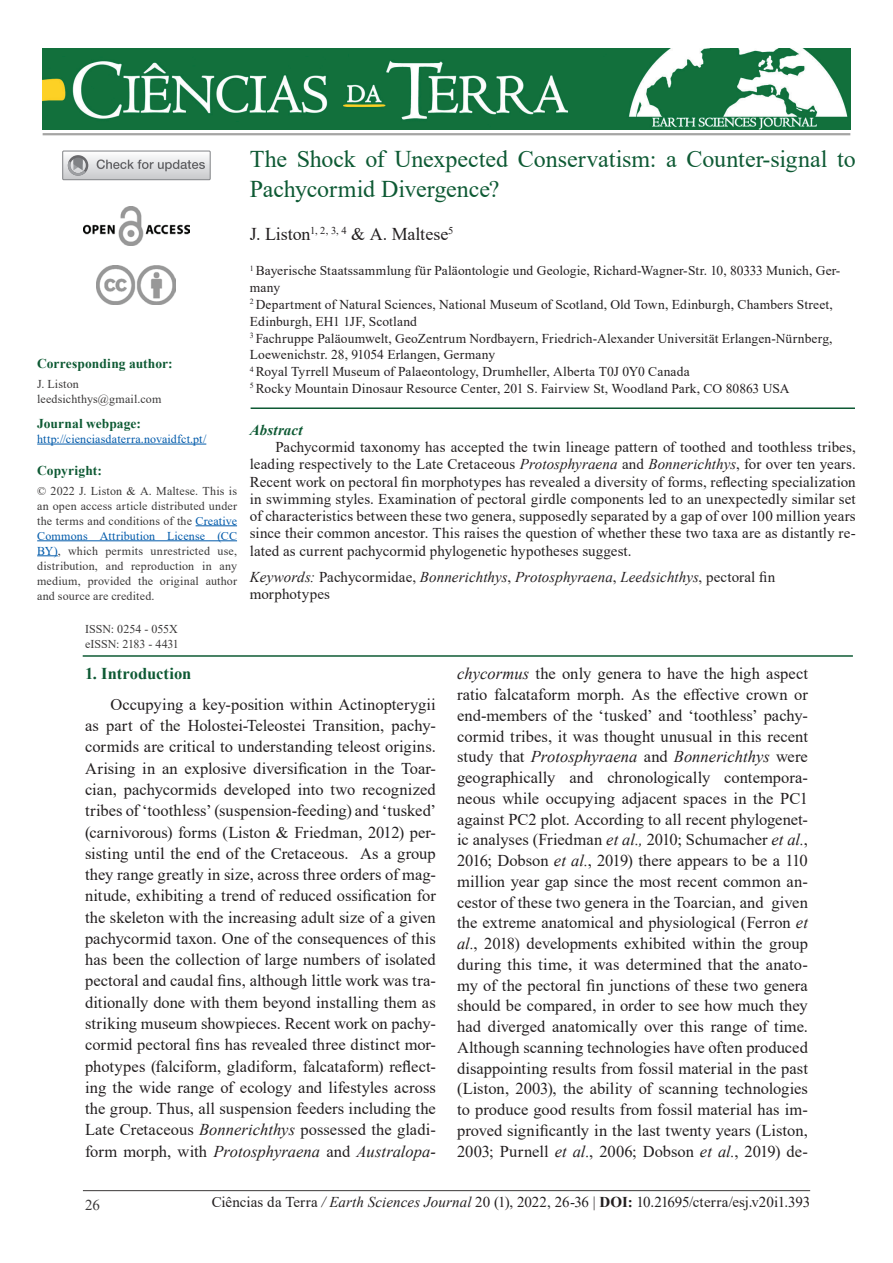
<style>
.page{position:relative;width:893px;height:1263px;background:#fff}
.page>*{position:absolute;margin:0;border:0;box-sizing:border-box;transform-origin:0 0}
.t1{font:24px/30px "Times New Roman";letter-spacing:-.005em;color:#0e5a34}
.t2{font:18px "Times New Roman";letter-spacing:-.005em;color:#231f20}
.t3{font:16.5px/20.7px "Times New Roman";color:#231f20;text-align:justify}
.t4{font:700 16.5px "Times New Roman";color:#0e5a34}
.t5{font:15px/17.2px "Times New Roman";color:#231f20;text-align:justify}
.t6{font:italic 15px/17.2px "Times New Roman";letter-spacing:.005em;color:#231f20}
.t7{font:italic 700 15px "Times New Roman";letter-spacing:.01em;color:#0e5a34}
.t8{font:15px "Times New Roman";color:#3a3838}
.t9{font:13.5px/16.8px "Times New Roman";letter-spacing:.01em;color:#231f20}
.t10{font:700 13.5px "Times New Roman";letter-spacing:.005em;color:#0e5a34}
.t11{font:12px/15px "Times New Roman";letter-spacing:.01em;color:#3a3838}
.t12{font:12px "Times New Roman";letter-spacing:.01em;color:#015aaa}
.s1{color:#015aaa}
.s2{font-style:italic}
.s3{font-style:normal}
.s4{font-weight:700}
</style>
<div class="page">
<hr style="left:37px;top:444px;width:169px;height:1px;background:#015aaa">
<hr style="left:196px;top:525px;width:41px;height:1px;background:#015aaa">
<hr style="left:37px;top:540px;width:200px;height:1px;background:#015aaa">
<svg style="left:37px;top:555px;width:21px;height:1px"></svg>
<hr style="left:251px;top:407px;width:604px;height:2px;background:#0e5a34">
<hr style="left:83px;top:1190px;width:727px;height:1px;background:#3a3838">
<img style="left:43px;top:48px;width:807px;height:81px">
<hr style="left:43px;top:133px;width:807px;height:2px;background:#a5a5a4">
<img style="left:83px;top:207px;width:106px;height:38px">
<img style="left:97px;top:266px;width:78px;height:38px">
<svg style="left:62px;top:150px;width:149px;height:31px"></svg>
<svg style="left:63px;top:151px;width:147px;height:29px"></svg>
<hr style="left:83px;top:655px;width:770px;height:2px;background:#0e5a34">
<p class="t10" style="left:37px;top:354px;width:137px">Corresponding author:</p>
<p class="t11" style="left:37px;top:376px;width:126px">J. Liston leedsichthys@gmail.com</p>
<p class="t10" style="left:37px;top:413px;width:105px">Journal webpage:</p>
<p class="t12" style="left:37px;top:430px;width:171px">http://cienciasdaterra.novaidfct.pt/</p>
<p class="t10" style="left:37px;top:461px;width:66px">Copyright:</p>
<p class="t11" style="left:37px;top:483px;width:201px;text-align:justify">© 2022 J. Liston &amp; A. Maltese. This is an open access article distributed under the terms and conditions of the <span class="s1">Creative Commons Attribution License (CC BY)</span>, which permits unrestricted use, distribution, and reproduction in any medium, provided the original author and source are credited.</p>
<p class="t11" style="left:85px;top:621px;width:95px">ISSN: 0254 - 055X eISSN: 2183 - 4431</p>
<h1 class="t1" style="left:250px;top:143px;width:607px">The Shock of Unexpected Conservatism: a Counter-signal to<br>Pachycormid Divergence?</h1>
<p class="t2" style="left:250px;top:221px;width:205px">J. Liston<sup>1,</sup> <sup>2,</sup> <sup>3,</sup> <sup>4</sup> &amp; A. Maltese<sup>5</sup></p>
<p class="t9" style="left:250px;top:262px;width:592px"><sup>1</sup> Bayerische Staatssammlung für Paläontologie und Geologie, Richard-Wagner-Str. 10, 80333 Munich, Ger&shy;many<br><sup>2</sup> Department of Natural Sciences, National Museum of Scotland, Old Town, Edinburgh, Chambers Street, Edinburgh, EH1 1JF, Scotland<br><sup>3</sup> Fachruppe Paläoumwelt, GeoZentrum Nordbayern, Friedrich-Alexander Universität Erlangen-Nürnberg, Loewenichstr. 28, 91054 Erlangen, Germany<br><sup>4</sup> Royal Tyrrell Museum of Palaeontology, Drumheller, Alberta T0J 0Y0 Canada<br><sup>5</sup> Rocky Mountain Dinosaur Resource Center, 201 S. Fairview St, Woodland Park, CO 80863 USA</p>
<p class="t7" style="left:250px;top:419px;width:54px">Abstract</p>
<p class="t5" style="left:250px;top:438px;width:607px;text-indent:26px">Pachycormid taxonomy has accepted the twin lineage pattern of toothed and toothless tribes, leading respectively to the Late Cretaceous <span class="s2">Protosphyraena</span> and <span class="s2">Bonnerichthys</span>, for over ten years.<br>Recent work on pectoral fin morphotypes has revealed a diversity of forms, reflecting specialization in swimming styles. Examination of pectoral girdle components led to an unexpectedly similar set of characteristics between these two genera, supposedly separated by a gap of over 100 million years since their common ancestor. This raises the question of whether these two taxa are as distantly re&shy;lated as current pachycormid phylogenetic hypotheses suggest.</p>
<p class="t6" style="left:250px;top:568px;width:527px">Keywords: <span class="s3">Pachycormidae,</span> Bonnerichthys<span class="s3">,</span> Protosphyraena<span class="s3">,</span> Leedsichthys<span class="s3">, pectoral fin morphotypes</span></p>
<p class="t4" style="left:85px;top:662px;width:108px">1. Introduction</p>
<p class="t3" style="left:85px;top:693px;width:352px;line-height:21.3px;text-indent:26px">Occupying a key-position within Actinopterygii as part of the Holostei-Teleostei Transition, pachy&shy;cormids are critical to understanding teleost origins.<br>Arising in an explosive diversification in the Toar&shy;cian, pachycormids developed into two recognized tribes of ‘toothless’ (suspension-feeding) and ‘tusked’ (carnivorous) forms (Liston &amp; Friedman, 2012) per&shy;sisting until the end of the Cretaceous. As a group they range greatly in size, across three orders of mag&shy;nitude, exhibiting a trend of reduced ossification for the skeleton with the increasing adult size of a given pachycormid taxon. One of the consequences of this has been the collection of large numbers of isolated pectoral and caudal fins, although little work was tra&shy;ditionally done with them beyond installing them as striking museum showpieces. Recent work on pachy&shy;cormid pectoral fins has revealed three distinct mor&shy;photypes (falciform, gladiform, falcataform) reflect&shy;ing the wide range of ecology and lifestyles across the group. Thus, all suspension feeders including the Late Cretaceous <span class="s2">Bonnerichthys</span> possessed the gladi&shy;form morph, with <span class="s2">Protosphyraena</span> and <span class="s2">Australopa-</span></p>
<p class="t3" style="left:457px;top:663px;width:352px"><span class="s2">chycormus</span> the only genera to have the high aspect ratio falcataform morph. As the effective crown or end-members of the ‘tusked’ and ‘toothless’ pachy&shy;cormid tribes, it was thought unusual in this recent study that <span class="s2">Protosphyraena</span> and <span class="s2">Bonnerichthys</span> were geographically and chronologically contempora&shy;neous while occupying adjacent spaces in the PC1 against PC2 plot. According to all recent phylogenet&shy;ic analyses (Friedman <span class="s2">et al.,</span> 2010; Schumacher <span class="s2">et al.</span>, 2016; Dobson <span class="s2">et al.</span>, 2019) there appears to be a 110 million year gap since the most recent common an&shy;cestor of these two genera in the Toarcian, and given the extreme anatomical and physiological (Ferron <span class="s2">et al.</span>, 2018) developments exhibited within the group during this time, it was determined that the anato&shy;my of the pectoral fin junctions of these two genera should be compared, in order to see how much they had diverged anatomically over this range of time.<br>Although scanning technologies have often produced disappointing results from fossil material in the past (Liston, 2003), the ability of scanning technologies to produce good results from fossil material has im&shy;proved significantly in the last twenty years (Liston, 2003; Purnell <span class="s2">et al.</span>, 2006; Dobson <span class="s2">et al.</span>, 2019) de-</p>
<p class="t8" style="left:85px;top:1194px;width:16px">26</p>
<p class="t5" style="left:212px;top:1192px;width:600px">Ciências da Terra <span class="s2">/ Earth Sciences Journal</span> 20 (1), 2022, 26-36 | <span class="s4">DOI:</span> 10.21695/cterra/esj.v20i1.393</p>
</div>
